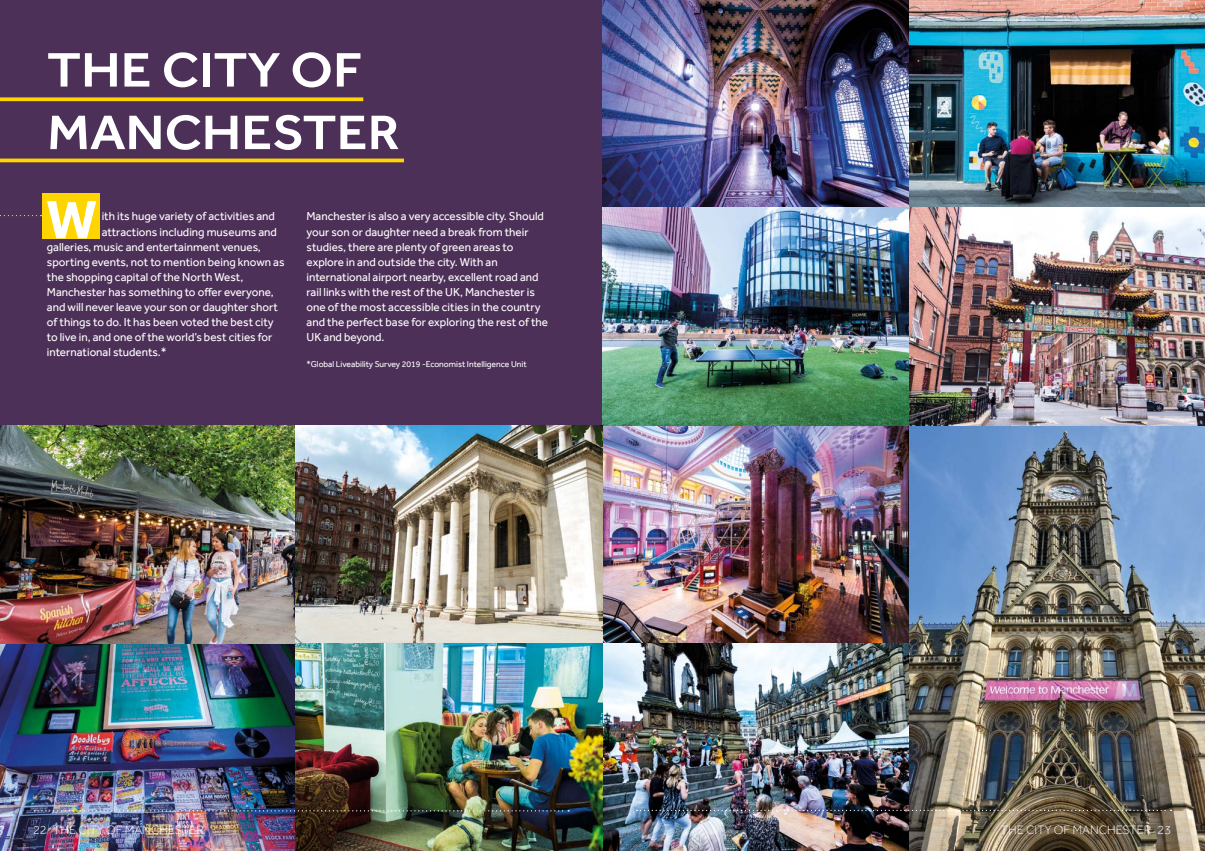
<style>
.page{position:relative;width:1205px;height:851px;background:#fff}
.page>*{position:absolute;margin:0;border:0;box-sizing:border-box;transform-origin:0 0}
.t1{font:700 55.62px "Effra";color:#fff}
.t2{font:500 50px/62.5px "Effra";color:#fff;scale:1.09 1}
.t3{font:300 12.5px "Effra";color:#fff}
.t4{font:11.88px/15px "Effra";color:#fff}
.t5{font:8.75px "Effra";color:#fff}
</style>
<div class="page">
<div style="left:0;top:0;width:602px;height:425px;background:#4d3058"></div>
<img style="left:602px;top:425px;width:307px;height:218px">
<img style="left:602px;top:0;width:307px;height:207px">
<img style="left:0;top:643px;width:296px;height:207px">
<img style="left:602px;top:643px;width:307px;height:207px">
<img style="left:602px;top:207px;width:307px;height:218px">
<img style="left:0;top:425px;width:296px;height:218px">
<img style="left:296px;top:425px;width:306px;height:218px">
<img style="left:909px;top:425px;width:296px;height:425px">
<img style="left:909px;top:0;width:296px;height:207px">
<img style="left:296px;top:643px;width:306px;height:207px">
<img style="left:909px;top:207px;width:296px;height:218px">
<svg style="left:0;top:97px;width:363px;height:4px"></svg>
<svg style="left:0;top:158px;width:404px;height:4px;background:#e5bd0c"></svg>
<svg style="left:34px;top:810px;width:535px;height:1px"></svg>
<div style="left:43px;top:193px;width:57px;height:45px;background:#ffd500"></div>
<svg style="left:0;top:215px;width:41px;height:1px"></svg>
<svg style="left:637px;top:809px;width:534px;height:1px"></svg>
<h2 class="t2" style="left:47px;top:38px;width:325px">THE CITY OF<br>MANCHESTER</h2>
<h1 class="t1" style="left:46px;top:186px;width:52px">W</h1>
<p class="t4" style="left:306px;top:209px;width:243px">Manchester is also a very accessible city. Should your son or daughter need a break from their studies, there are plenty of green areas to explore in and outside the city. With an international airport nearby, excellent road and rail links with the rest of the UK, Manchester is one of the most accessible cities in the country and the perfect base for exploring the rest of the UK and beyond.</p>
<p class="t5" style="left:306px;top:358px;width:222px">*Global Liveability Survey 2019 -Economist Intelligence Unit</p>
<p class="t4" style="left:102px;top:209px;width:175px">ith its huge variety of activities and</p>
<p class="t4" style="left:102px;top:224px;width:177px">attractions including museums and</p>
<p class="t4" style="left:47px;top:239px;width:215px">galleries, music and entertainment venues,</p>
<p class="t4" style="left:47px;top:254px;width:239px">sporting events, not to mention being known as</p>
<p class="t4" style="left:47px;top:269px;width:198px">the shopping capital of the North West,</p>
<p class="t4" style="left:47px;top:284px;width:228px">Manchester has something to offer everyone,</p>
<p class="t4" style="left:47px;top:299px;width:233px">and will never leave your son or daughter short</p>
<p class="t4" style="left:47px;top:314px;width:228px">of things to do. It has been voted the best city</p>
<p class="t4" style="left:47px;top:329px;width:227px">to live in, and one of the world’s best cities for</p>
<p class="t4" style="left:47px;top:344px;width:121px">international students.*</p>
<p class="t3" style="left:33px;top:822px;width:172px">22 THE CITY OF MANCHESTER</p>
<p class="t3" style="left:1000px;top:822px;width:172px">THE CITY OF MANCHESTER 23</p>
</div>
